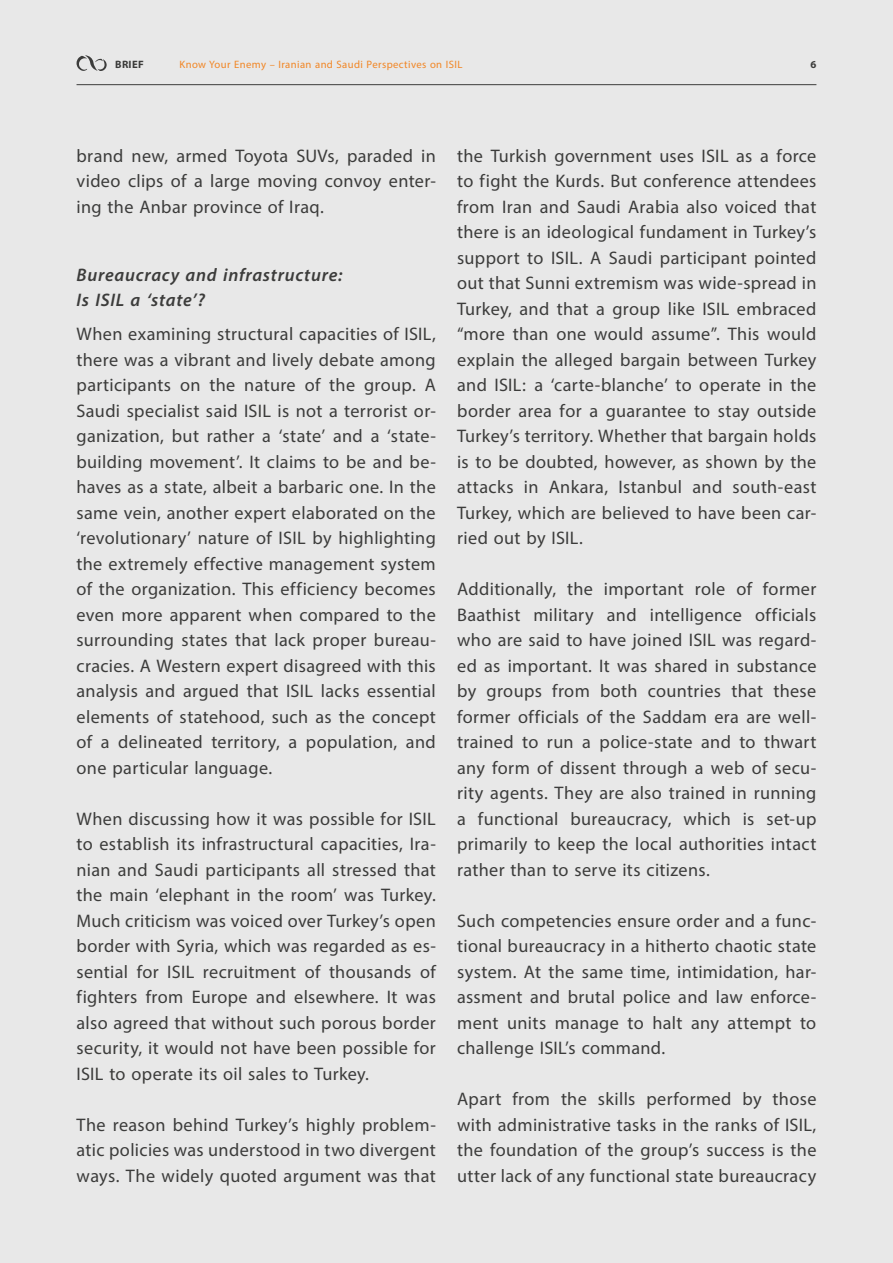
<style>
.page{position:relative;width:893px;height:1263px;background:#e8e8e8}
.page>*{position:absolute;margin:0;border:0;box-sizing:border-box;transform-origin:0 0}
.t1{font:25.5px/25.5px "Myriad Arabic";letter-spacing:.015em;color:#3c3c3b;text-align:justify}
.t2{font:italic 600 25.5px/25.5px "Myriad Arabic";letter-spacing:.03em;color:#3c3c3b}
.t3{font:15px "Myriad Arabic";letter-spacing:.025em;color:#f18625}
.t4{font:700 15px "Myriad Arabic";letter-spacing:.02em;color:#3c3c3b}
</style>
<div class="page">
<hr style="left:77px;top:84px;width:739px;height:1px;background:#3c3c3b">
<svg style="left:77px;top:55px;width:30px;height:16px"></svg>
<p class="t4" style="left:115px;top:54px;width:30px">BRIEF</p>
<p class="t3" style="left:179px;top:54px;width:284px">Know Your Enemy – Iranian and Saudi Perspectives on ISIL</p>
<p class="t4" style="left:810px;top:54px;width:7px">6</p>
<p class="t1" style="left:77px;top:143px;width:361px">brand new, armed Toyota SUVs, paraded in video clips of a large moving convoy enter&shy;ing the Anbar province of Iraq.</p>
<p class="t2" style="left:77px;top:262px;width:268px">Bureaucracy and infrastructure:<br>Is ISIL a ‘state’?</p>
<p class="t1" style="left:77px;top:321px;width:361px">When examining structural capacities of ISIL, there was a vibrant and lively debate among participants on the nature of the group. A Saudi specialist said ISIL is not a terrorist or&shy;ganization, but rather a ‘state’ and a ‘state&shy;building movement’. It claims to be and be&shy;haves as a state, albeit a barbaric one. In the same vein, another expert elaborated on the ‘revolutionary’ nature of ISIL by highlighting the extremely effective management system of the organization. This efficiency becomes even more apparent when compared to the surrounding states that lack proper bureau&shy;cracies. A Western expert disagreed with this analysis and argued that ISIL lacks essential elements of statehood, such as the concept of a delineated territory, a population, and one particular language.</p>
<p class="t1" style="left:77px;top:806px;width:361px">When discussing how it was possible for ISIL to establish its infrastructural capacities, Ira&shy;nian and Saudi participants all stressed that the main ‘elephant in the room’ was Turkey.<br>Much criticism was voiced over Turkey’s open border with Syria, which was regarded as es&shy;sential for ISIL recruitment of thousands of fighters from Europe and elsewhere. It was also agreed that without such porous border security, it would not have been possible for ISIL to operate its oil sales to Turkey.</p>
<p class="t1" style="left:77px;top:1112px;width:361px">The reason behind Turkey’s highly problem&shy;atic policies was understood in two divergent ways. The widely quoted argument was that</p>
<p class="t1" style="left:457px;top:143px;width:361px">the Turkish government uses ISIL as a force to fight the Kurds. But conference attendees from Iran and Saudi Arabia also voiced that there is an ideological fundament in Turkey’s support to ISIL. A Saudi participant pointed out that Sunni extremism was wide-spread in Turkey, and that a group like ISIL embraced “more than one would assume”. This would explain the alleged bargain between Turkey and ISIL: a ‘carte-blanche’ to operate in the border area for a guarantee to stay outside Turkey’s territory. Whether that bargain holds is to be doubted, however, as shown by the attacks in Ankara, Istanbul and south-east Turkey, which are believed to have been car&shy;ried out by ISIL.</p>
<p class="t1" style="left:457px;top:576px;width:361px">Additionally, the important role of former Baathist military and intelligence officials who are said to have joined ISIL was regard&shy;ed as important. It was shared in substance by groups from both countries that these former officials of the Saddam era are well&shy;trained to run a police-state and to thwart any form of dissent through a web of secu&shy;rity agents. They are also trained in running a functional bureaucracy, which is set-up primarily to keep the local authorities intact rather than to serve its citizens.</p>
<p class="t1" style="left:457px;top:908px;width:361px">Such competencies ensure order and a func&shy;tional bureaucracy in a hitherto chaotic state system. At the same time, intimidation, har&shy;assment and brutal police and law enforce&shy;ment units manage to halt any attempt to challenge ISIL’s command.</p>
<p class="t1" style="left:457px;top:1086px;width:361px">Apart from the skills performed by those with administrative tasks in the ranks of ISIL, the foundation of the group’s success is the utter lack of any functional state bureaucracy</p>
</div>
